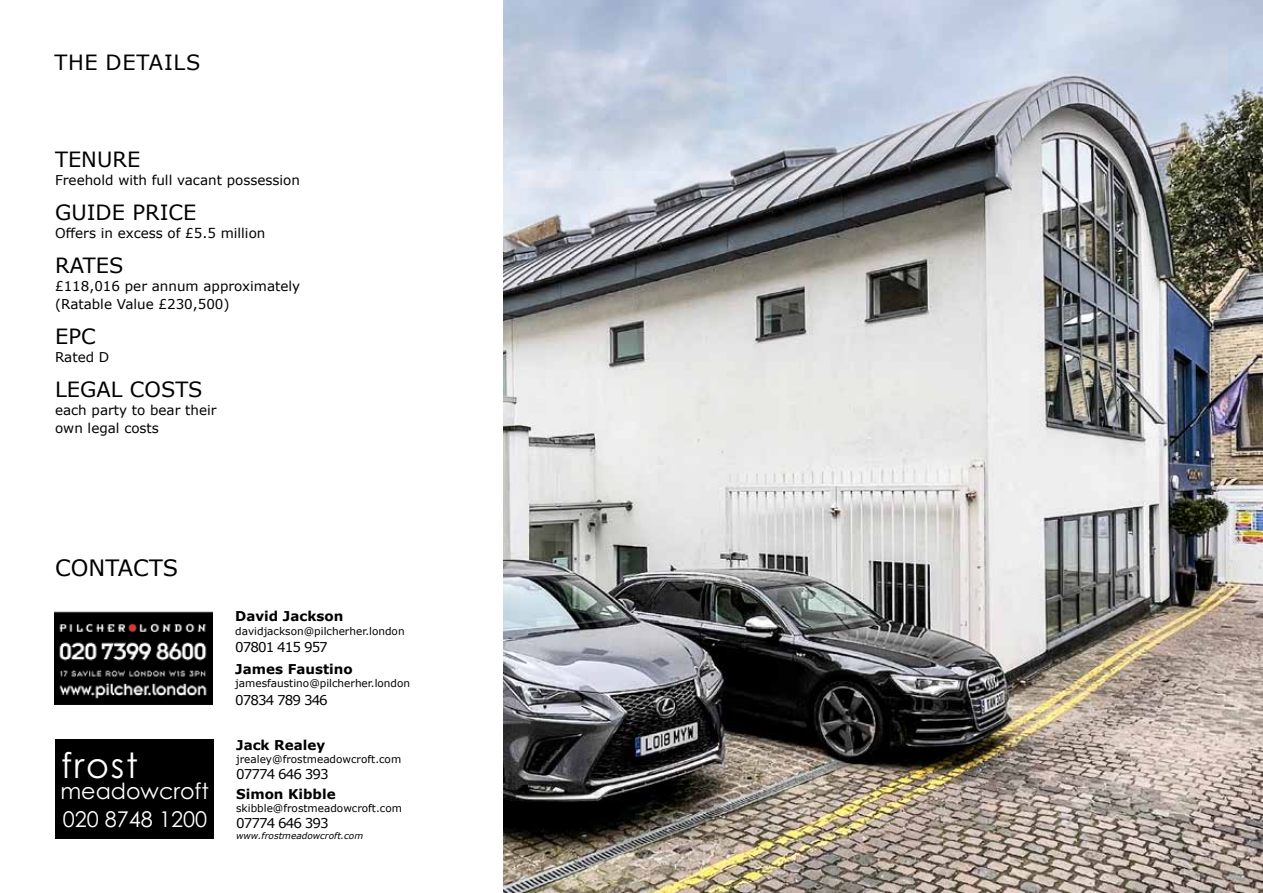
<style>
.page{position:relative;width:1263px;height:893px;background:#fff}
.page>*{position:absolute;margin:0;border:0;box-sizing:border-box;transform-origin:0 0}
.t1{font:34.95px "Century Gothic";letter-spacing:.05em;color:#fff}
.t2{font:22.5px "Verdana";color:#000}
.t3{font:22.2px "Century Gothic";color:#fff}
.t4{font:21.75px "Century Gothic";color:#fff}
.t5{font:21px "Verdana";color:#000}
.t6{font:21px "Verdana";letter-spacing:.035em;color:#000}
.t7{font:13.5px/18px "Verdana";color:#000}
.t8{font:700 13.5px "Verdana";color:#000}
.t9{font:13.5px "Verdana";letter-spacing:-.07em;color:#000}
.t10{font:10.5px "Verdana";color:#000}
.t11{font:italic 9px "Verdana";color:#000}
</style>
<div class="page">
<div style="left:55px;top:740px;width:158px;height:99px;background:#000"></div>
<img style="left:54px;top:611px;width:158px;height:94px">
<img style="left:504px;top:0;width:759px;height:893px">
<h3 class="t6" style="left:54px;top:48px;width:148px">THE DETAILS</h3>
<h3 class="t5" style="left:55px;top:145px;width:87px">TENURE</h3>
<p class="t7" style="left:55px;top:171px;width:246px">Freehold with full vacant possession</p>
<h3 class="t5" style="left:55px;top:198px;width:143px">GUIDE PRICE</h3>
<p class="t7" style="left:55px;top:224px;width:212px">Offers in excess of £5.5 million</p>
<h3 class="t5" style="left:55px;top:251px;width:70px">RATES</h3>
<p class="t7" style="left:55px;top:277px;width:247px">£118,016 per annum approximately (Ratable Value £230,500)</p>
<h3 class="t5" style="left:55px;top:322px;width:42px">EPC</h3>
<p class="t7" style="left:55px;top:348px;width:56px">Rated D</p>
<h3 class="t5" style="left:55px;top:375px;width:149px">LEGAL COSTS</h3>
<p class="t7" style="left:55px;top:401px;width:163px">each party to bear their own legal costs</p>
<h2 class="t2" style="left:55px;top:552px;width:125px">CONTACTS</h2>
<h1 class="t1" style="left:61px;top:741px;width:78px">frost</h1>
<h3 class="t3" style="left:60px;top:776px;width:150px">meadowcroft</h3>
<h3 class="t4" style="left:63px;top:803px;width:146px">020 8748 1200</h3>
<p class="t8" style="left:235px;top:607px;width:110px">David Jackson</p>
<p class="t10" style="left:235px;top:624px;width:171px">davidjackson@pilcherher.london</p>
<p class="t9" style="left:235px;top:638px;width:94px">07801 415 957</p>
<p class="t8" style="left:235px;top:659px;width:119px">James Faustino</p>
<p class="t10" style="left:235px;top:676px;width:176px">jamesfaustino@pilcherher.london</p>
<p class="t9" style="left:235px;top:690px;width:94px">07834 789 346</p>
<p class="t8" style="left:236px;top:736px;width:91px">Jack Realey</p>
<p class="t10" style="left:236px;top:752px;width:167px">jrealey@frostmeadowcroft.com</p>
<p class="t9" style="left:236px;top:765px;width:94px">07774 646 393</p>
<p class="t8" style="left:236px;top:785px;width:101px">Simon Kibble</p>
<p class="t10" style="left:236px;top:801px;width:167px">skibble@frostmeadowcroft.com</p>
<p class="t9" style="left:236px;top:814px;width:94px">07774 646 393</p>
<p class="t11" style="left:236px;top:829px;width:128px">www.frostmeadowcroft.com</p>
</div>
